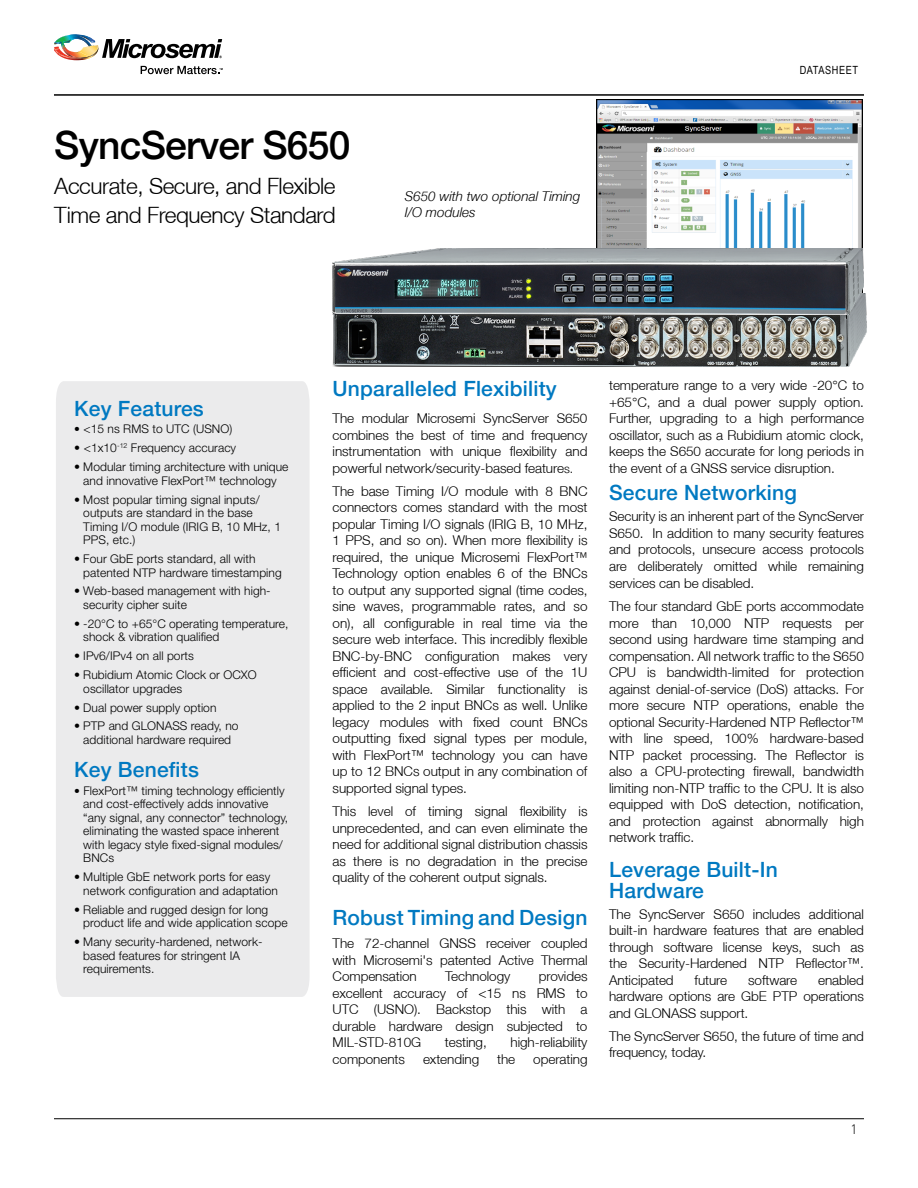
<style>
.page{position:relative;width:918px;height:1188px;background:#fff}
.page>*{position:absolute;margin:0;border:0;box-sizing:border-box;transform-origin:0 0}
.t1{font:500 39px "Helvetica 65";letter-spacing:-.02em;color:#000}
.t2{font:300 22.5px/28.5px "Helvetica Neue LT";letter-spacing:-.02em;color:#000}
.t3{font:500 21px/21px "Helvetica Neue LT";letter-spacing:.01em;color:#0079c1}
.t4{font:300 13.5px/16.5px "Helvetica Neue LT";letter-spacing:-.005em;color:#000;text-align:justify}
.t5{font:italic 300 13.5px/16.2px "Helvetica Neue LT";color:#000}
.t6{font:300 13.5px "DINOT";color:#000}
.t7{font:300 12px/13.5px "Helvetica Neue LT Pro";letter-spacing:.005em;color:#000}
.t8{font:11.25px "Arial Narrow";letter-spacing:.05em;color:#000}
.s1{font-family:"Helvetica Neue LT";font-size:11.7px}
.s2{font-family:"Helvetica Neue LT"}
.s3{font-size:12px}
</style>
<div class="page">
<hr style="left:54px;top:94px;width:810px;height:2px;background:#000">
<hr style="left:54px;top:1118px;width:810px;height:1px;background:#000">
<svg style="left:54px;top:34px;width:168px;height:26px"></svg>
<svg style="left:141px;top:66px;width:82px;height:8px"></svg>
<div style="left:56px;top:381px;width:254px;height:616px;background:#ebebec"></div>
<img style="left:597px;top:99px;width:266px;height:149px">
<img style="left:333px;top:293px;width:534px;height:73px">
<img style="left:333px;top:248px;width:531px;height:66px">
<h1 class="t1" style="left:54px;top:122px;width:298px">SyncServer S650</h1>
<h2 class="t2" style="left:54px;top:171px;width:283px">Accurate, Secure, and Flexible<br>Time and Frequency Standard</h2>
<p class="t5" style="left:405px;top:188px;width:177px">S650 with two optional Timing<br>I/O modules</p>
<p class="t8" style="left:800px;top:61px;width:60px">DATASHEET</p>
<h3 class="t3" style="left:74px;top:397px;width:131px">Key Features</h3>
<p class="t7" style="left:74px;top:422px;width:160px"><span class="s1">•</span> &lt;15 ns RMS to UTC (USNO)</p>
<p class="t7" style="left:74px;top:441px;width:163px">• &lt;1x10<sup>-12</sup> Frequency accuracy</p>
<p class="t7" style="left:74px;top:460px;width:216px;text-align:center">• Modular timing architecture with unique and innovative FlexPort™ technology</p>
<p class="t7" style="left:83px;top:492px;width:199px;text-indent:-9px">• Most popular timing signal inputs/ outputs are standard in the base<br>Timing I/O module (IRIG B, 10 MHz, 1<br>PPS, etc.)</p>
<p class="t7" style="left:83px;top:552px;width:200px;text-indent:-9px">• Four GbE ports standard, all with patented NTP hardware timestamping</p>
<p class="t7" style="left:83px;top:584px;width:189px;text-indent:-9px">• Web-based management with high&shy;security cipher suite</p>
<p class="t7" style="left:83px;top:617px;width:207px;text-indent:-9px">• -20°C to +65°C operating temperature, shock &amp; vibration qualified</p>
<p class="t7" style="left:74px;top:649px;width:121px">• IPv6/IPv4 on all ports</p>
<p class="t7" style="left:83px;top:668px;width:175px;text-indent:-9px">• Rubidium Atomic Clock or OCXO oscillator upgrades</p>
<p class="t7" style="left:74px;top:700px;width:144px">• Dual power supply option</p>
<p class="t7" style="left:74px;top:719px;width:166px;text-align:center">• PTP and GLONASS ready, no additional hardware required</p>
<h3 class="t3" style="left:74px;top:759px;width:126px">Key Benefits</h3>
<p class="t7" style="left:83px;top:784px;width:207px;text-indent:-9px"><span class="s1">•</span> FlexPort™ timing technology efficiently and cost-effectively adds innovative “any signal, any connector” technology, eliminating the wasted space inherent with legacy style fixed-signal modules/ BNCs</p>
<p class="t7" style="left:83px;top:870px;width:196px;text-indent:-9px"><span class="s2">•</span> Multiple GbE network ports for easy network configuration and adaptation</p>
<p class="t7" style="left:83px;top:902px;width:206px;text-indent:-9px">• Reliable and rugged design for long product life and wide application scope</p>
<p class="t7" style="left:83px;top:935px;width:181px;text-indent:-9px">• Many security-hardened, network&shy;based features for stringent IA requirements.</p>
<h3 class="t3" style="left:333px;top:377px;width:226px">Unparalleled Flexibility</h3>
<p class="t4" style="left:333px;top:410px;width:256px">The modular Microsemi SyncServer S650 combines the best of time and frequency instrumentation with unique flexibility and powerful network/security-based feature<span class="s3">s.</span></p>
<p class="t4" style="left:333px;top:482px;width:256px">The base Timing I/O module with 8 BNC connectors comes standard with the most popular Timing I/O signals (IRIG B, 10 MHz, 1 PPS, and so on). When more flexibility is required, the unique Microsemi FlexPort™ Technology option enables 6 of the BNCs to output any supported signal (time codes, sine waves, programmable rates, and so on), all configurable in real time via the secure web interface. This incredibly flexible BNC-by-BNC configuration makes very efficient and cost-effective use of the 1U space available. Similar functionality is applied to the 2 input BNCs as well. Unlike legacy modules with fixed count BNCs outputting fixed signal types per module, with FlexPort™ technology you can have up to 12 BNCs output in any combination of supported signal types.</p>
<p class="t4" style="left:333px;top:803px;width:256px">This level of timing signal flexibility is unprecedented, and can even eliminate the need for additional signal distribution chassis as there is no degradation in the precise quality of the coherent output signals.</p>
<h3 class="t3" style="left:333px;top:907px;width:256px">Robust Timing and Design</h3>
<p class="t4" style="left:333px;top:935px;width:256px">The 72-channel GNSS receiver coupled with Microsemi's patented Active Thermal Compensation</p>
<p class="t4" style="left:333px;top:968px;width:256px;text-indent:206px">provides excellent accuracy of &lt;15 ns RMS to UTC (USNO). Backstop this with a durable hardware design subjected to MIL-STD-810G</p>
<p class="t4" style="left:445px;top:968px;width:67px">Technology</p>
<p class="t4" style="left:445px;top:1034px;width:44px">testing,</p>
<p class="t4" style="left:511px;top:1034px;width:78px">high-reliability</p>
<p class="t4" style="left:333px;top:1050px;width:74px">components</p>
<p class="t4" style="left:423px;top:1050px;width:58px">extending</p>
<p class="t4" style="left:497px;top:1050px;width:20px">the</p>
<p class="t4" style="left:533px;top:1050px;width:56px">operating</p>
<p class="t4" style="left:609px;top:377px;width:256px">temperature range to a very wide -20°C to +65°C, and a dual power supply option.<br>Further, upgrading to a high performance oscillator, such as a Rubidium atomic clock, keeps the S650 accurate for long periods in the event of a GNSS service disruption.</p>
<h3 class="t3" style="left:609px;top:482px;width:189px">Secure Networking</h3>
<p class="t4" style="left:609px;top:508px;width:256px">Security is an inherent part of the SyncServer S650. In addition to many security features and protocols, unsecure access protocols are deliberately omitted while remaining services can be disabled.</p>
<p class="t4" style="left:609px;top:598px;width:256px">The four standard GbE ports accommodate more than 10,000 NTP requests per second using hardware time stamping and compensation. All network traffic to the S650<br>CPU is bandwidth-limited for protection against denial-of-service (DoS) attacks. For more secure NTP operations, enable the optional Security-Hardened NTP Reflector™ with line speed, 100% hardware-based NTP packet processing. The Reflector is also a CPU-protecting firewall, bandwidth limiting non-NTP traffic to the CPU. It is also equipped with DoS detection, notification, and protection against abnormally high network traffic.</p>
<h3 class="t3" style="left:609px;top:859px;width:170px">Leverage Built-In<br>Hardware</h3>
<p class="t4" style="left:609px;top:905px;width:256px">The SyncServer S650 includes additional built-in hardware features that are enabled through software license keys, such as the Security-Hardened NTP Reflector™.<br>Anticipated</p>
<p class="t4" style="left:609px;top:971px;width:256px;text-indent:209px">enabled hardware options are GbE PTP operations and GLONASS support.</p>
<p class="t4" style="left:609px;top:1027px;width:256px">The SyncServer S650, the future of time and frequency, today.</p>
<p class="t4" style="left:695px;top:971px;width:34px">future</p>
<p class="t4" style="left:748px;top:971px;width:51px">software</p>
<p class="t6" style="left:850px;top:1120px;width:8px">1</p>
</div>
